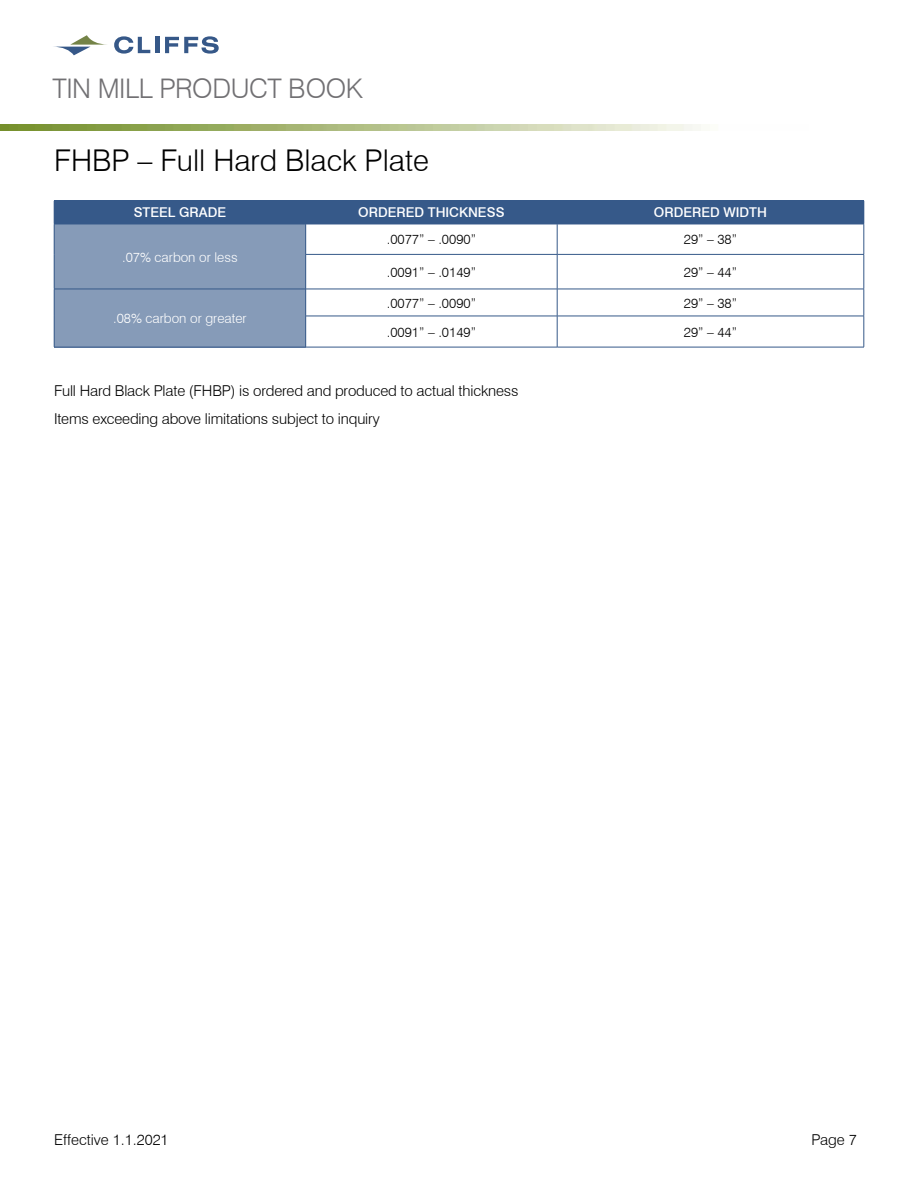
<style>
.page{position:relative;width:918px;height:1188px;background:#fff}
.page>*{position:absolute;margin:0;border:0;box-sizing:border-box;transform-origin:0 0}
.t1{font:300 30px "Swiss 721 BT";color:#000}
.t2{font:300 27px "Swiss 721 BT";letter-spacing:-.015em;color:#717073}
.t3{font:300 15px/28px "Swiss 721 BT";letter-spacing:-.01em;color:#000}
.t4{font:300 13.5px "Swiss 721 BT";color:#000}
.t5{font:500 13.5px "Swiss 721 BT";color:#fff}
.t6{font:300 13.5px "Swiss 721 BT";color:#fff}
</style>
<div class="page">
<img style="left:0;top:125px;width:701px;height:5px">
<svg style="left:114px;top:36px;width:36px;height:18px"></svg>
<hr style="left:155px;top:37px;width:4px;height:16px;background:#365888">
<svg style="left:165px;top:36px;width:54px;height:18px"></svg>
<svg style="left:54px;top:35px;width:53px;height:20px"></svg>
<div style="left:54px;top:201px;width:252px;height:23px;background:#365989"></div>
<div style="left:306px;top:201px;width:251px;height:23px;background:#365989"></div>
<div style="left:557px;top:201px;width:307px;height:23px;background:#365989"></div>
<div style="left:54px;top:224px;width:252px;height:65px;background:#869bb8"></div>
<div style="left:54px;top:289px;width:252px;height:58px;background:#869bb8"></div>
<hr style="left:54px;top:200px;width:252px;height:1px;background:#365989">
<hr style="left:306px;top:200px;width:251px;height:1px;background:#365989">
<hr style="left:557px;top:200px;width:307px;height:1px;background:#365989">
<svg style="left:864px;top:201px;width:1px;height:23px"></svg>
<hr style="left:54px;top:224px;width:252px;height:1px;background:#365989">
<hr style="left:306px;top:224px;width:251px;height:1px;background:#365989">
<hr style="left:557px;top:224px;width:307px;height:1px;background:#365989">
<hr style="left:54px;top:224px;width:1px;height:30px;background:#365989">
<hr style="left:54px;top:254px;width:1px;height:35px;background:#365989">
<hr style="left:305px;top:224px;width:1px;height:30px;background:#365989">
<hr style="left:557px;top:224px;width:1px;height:30px;background:#365989">
<hr style="left:864px;top:224px;width:1px;height:30px;background:#365989">
<hr style="left:306px;top:254px;width:251px;height:1px;background:#365989">
<hr style="left:305px;top:255px;width:1px;height:34px;background:#365989">
<hr style="left:557px;top:254px;width:307px;height:1px;background:#365989">
<hr style="left:557px;top:255px;width:1px;height:34px;background:#365989">
<hr style="left:864px;top:255px;width:1px;height:34px;background:#365989">
<hr style="left:54px;top:289px;width:252px;height:1px;background:#365989">
<svg style="left:54px;top:289px;width:1px;height:27px"></svg>
<hr style="left:54px;top:316px;width:1px;height:31px;background:#365989">
<hr style="left:54px;top:347px;width:252px;height:1px;background:#365989">
<hr style="left:306px;top:289px;width:251px;height:1px;background:#365989">
<svg style="left:305px;top:289px;width:1px;height:27px"></svg>
<hr style="left:557px;top:289px;width:307px;height:1px;background:#365989">
<svg style="left:557px;top:289px;width:1px;height:27px"></svg>
<svg style="left:864px;top:289px;width:1px;height:27px"></svg>
<hr style="left:306px;top:316px;width:251px;height:1px;background:#365989">
<hr style="left:305px;top:316px;width:1px;height:31px;background:#365989">
<hr style="left:557px;top:316px;width:307px;height:1px;background:#365989">
<hr style="left:557px;top:316px;width:1px;height:31px;background:#365989">
<hr style="left:864px;top:316px;width:1px;height:31px;background:#365989">
<hr style="left:306px;top:347px;width:251px;height:1px;background:#365989">
<hr style="left:557px;top:347px;width:307px;height:1px;background:#365989">
<h2 class="t2" style="left:52px;top:72px;width:312px">TIN MILL PRODUCT BOOK</h2>
<h1 class="t1" style="left:54px;top:142px;width:377px">FHBP – Full Hard Black Plate</h1>
<p class="t5" style="left:134px;top:204px;width:94px">STEEL GRADE</p>
<p class="t5" style="left:358px;top:204px;width:148px">ORDERED THICKNESS</p>
<p class="t5" style="left:654px;top:204px;width:115px">ORDERED WIDTH</p>
<p class="t6" style="left:122px;top:249px;width:117px">.07% carbon or less</p>
<p class="t4" style="left:387px;top:231px;width:91px">.0077” – .0090”</p>
<p class="t4" style="left:684px;top:231px;width:55px">29” – 38”</p>
<p class="t4" style="left:387px;top:264px;width:91px">.0091” – .0149”</p>
<p class="t4" style="left:684px;top:264px;width:55px">29” – 44”</p>
<p class="t6" style="left:113px;top:310px;width:135px">.08% carbon or greater</p>
<p class="t4" style="left:387px;top:295px;width:91px">.0077” – .0090”</p>
<p class="t4" style="left:684px;top:295px;width:55px">29” – 38”</p>
<p class="t4" style="left:387px;top:324px;width:91px">.0091” – .0149”</p>
<p class="t4" style="left:684px;top:324px;width:55px">29” – 44”</p>
<p class="t3" style="left:54px;top:376px;width:466px">Full Hard Black Plate (FHBP) is ordered and produced to actual thickness<br>Items exceeding above limitations subject to inquiry</p>
<p class="t3" style="left:54px;top:1126px;width:116px">Effective 1.1.2021</p>
<p class="t3" style="left:812px;top:1126px;width:47px">Page 7</p>
</div>
